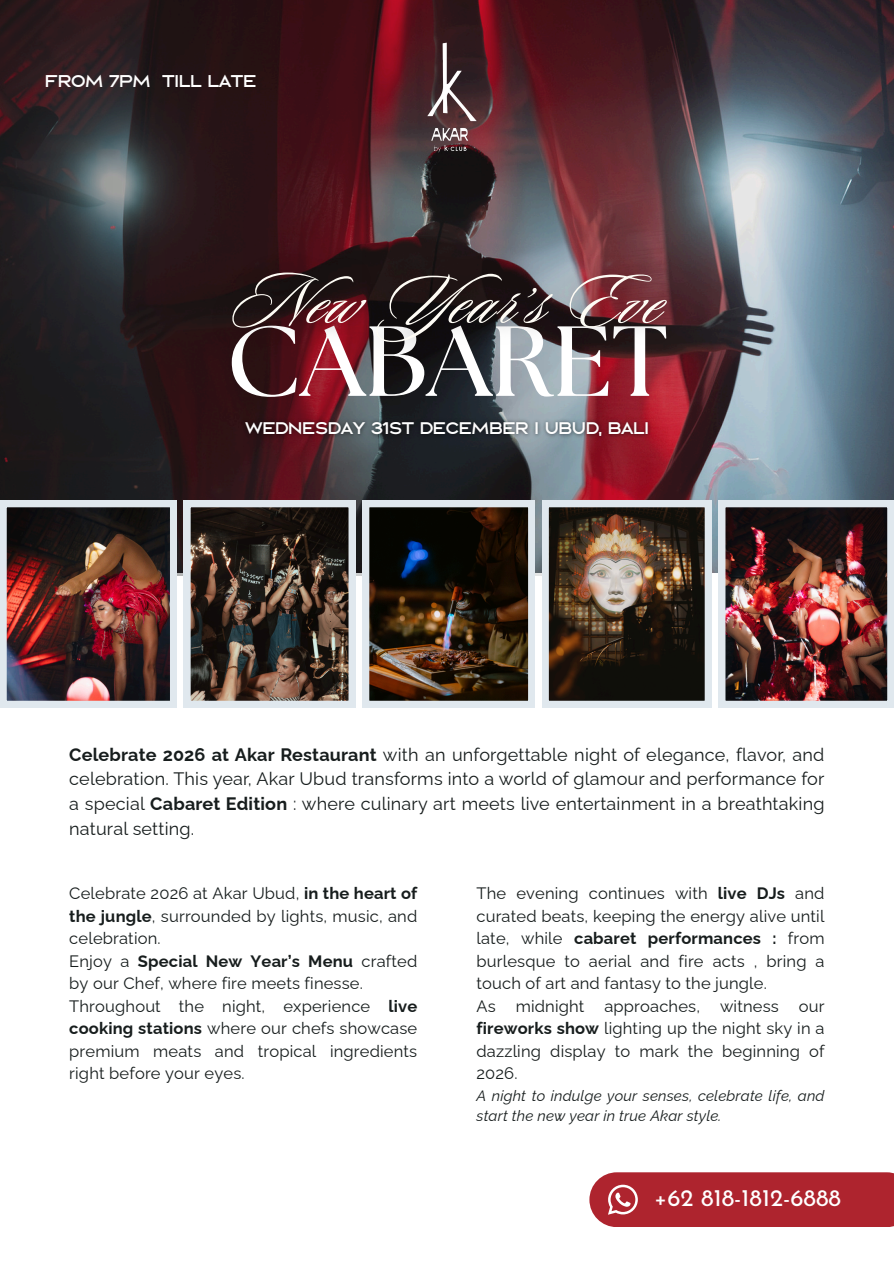
<style>
.page{position:relative;width:894px;height:1264px;background:#fff}
.page>*{position:absolute;margin:0;border:0;box-sizing:border-box;transform-origin:0 0}
.t1{font:700 99.3px "The Seasons";color:#fff}
.t2{font:76.05px "Sloop Script Pro";letter-spacing:.035em;color:#fefcf5}
.t3{font:24px "Josefin Sans";color:#fff}
.t4{font:18px/24.8px "Raleway";letter-spacing:.01em;color:#171d1d;text-align:justify}
.t5{font:16.5px/22.5px "Raleway";letter-spacing:.01em;color:#171d1d}
.t6{font:15.3px "Rexton";letter-spacing:-.2em;color:#fff}
.t7{font:italic 15px/20.2px "Raleway";letter-spacing:.01em;color:#171d1d}
.t8{font:15px "Rexton";letter-spacing:-.2em;color:#fff}
.s1{font-weight:700}
</style>
<div class="page">
<img style="left:714px;top:0;width:179px;height:572px">
<svg style="left:0;top:0;width:714px;height:576px;background:#3e252a"></svg>
<img style="left:0;top:500px;width:177px;height:207px">
<img style="left:184px;top:500px;width:171px;height:207px">
<img style="left:362px;top:500px;width:172px;height:207px">
<div style="left:589px;top:1172px;width:304px;height:55px;background:#ae242e"></div>
<img style="left:368px;top:18px;width:168px;height:168px">
<img style="left:542px;top:500px;width:168px;height:207px">
<img style="left:202px;top:246px;width:495px;height:128px">
<img style="left:237px;top:415px;width:418px;height:30px">
<svg style="left:608px;top:1184px;width:29px;height:30px"></svg>
<img style="left:718px;top:500px;width:175px;height:207px">
<p class="t6" style="left:43px;top:73px;width:216px">FROM 7PM TILL LATE</p>
<h2 class="t2" style="left:232px;top:261px;width:431px">New Year’s Eve</h2>
<h1 class="t1" style="left:226px;top:316px;width:442px">CABARET</h1>
<p class="t8" style="left:244px;top:420px;width:408px">WEDNESDAY 31ST DECEMBER I UBUD, BALI</p>
<p class="t4" style="left:69px;top:741px;width:756px"><span class="s1">Celebrate 2026 at Akar Restaurant</span> with an unforgettable night of elegance, flavor, and celebration. This year, Akar Ubud transforms into a world of glamour and performance for a special <span class="s1">Cabaret Edition</span> : where culinary art meets live entertainment in a breathtaking natural setting.</p>
<p class="t5" style="left:69px;top:882px;width:349px">Celebrate 2026 at Akar Ubud, <span class="s1">in the heart of the jungle</span>, surrounded by lights, music, and celebration.<br>Enjoy a <span class="s1">Special New Year’s Menu</span> crafted by our Chef, where fire meets finesse.<br>Throughout the night, experience <span class="s1">live cooking stations</span> where our chefs showcase premium meats and tropical ingredients right before your eyes.</p>
<p class="t5" style="left:476px;top:882px;width:349px">The evening continues with <span class="s1">live DJs</span> and curated beats, keeping the energy alive until late, while <span class="s1">cabaret performances :</span> from burlesque to aerial and fire acts , bring a touch of art and fantasy to the jungle.<br>As midnight approaches, witness our <span class="s1">fireworks show</span> lighting up the night sky in a dazzling display to mark the beginning of 2026.</p>
<p class="t7" style="left:476px;top:1085px;width:349px">A night to indulge your senses, celebrate life, and start the new year in true Akar style.</p>
<h3 class="t3" style="left:654px;top:1187px;width:188px">+62 818-1812-6888</h3>
</div>
